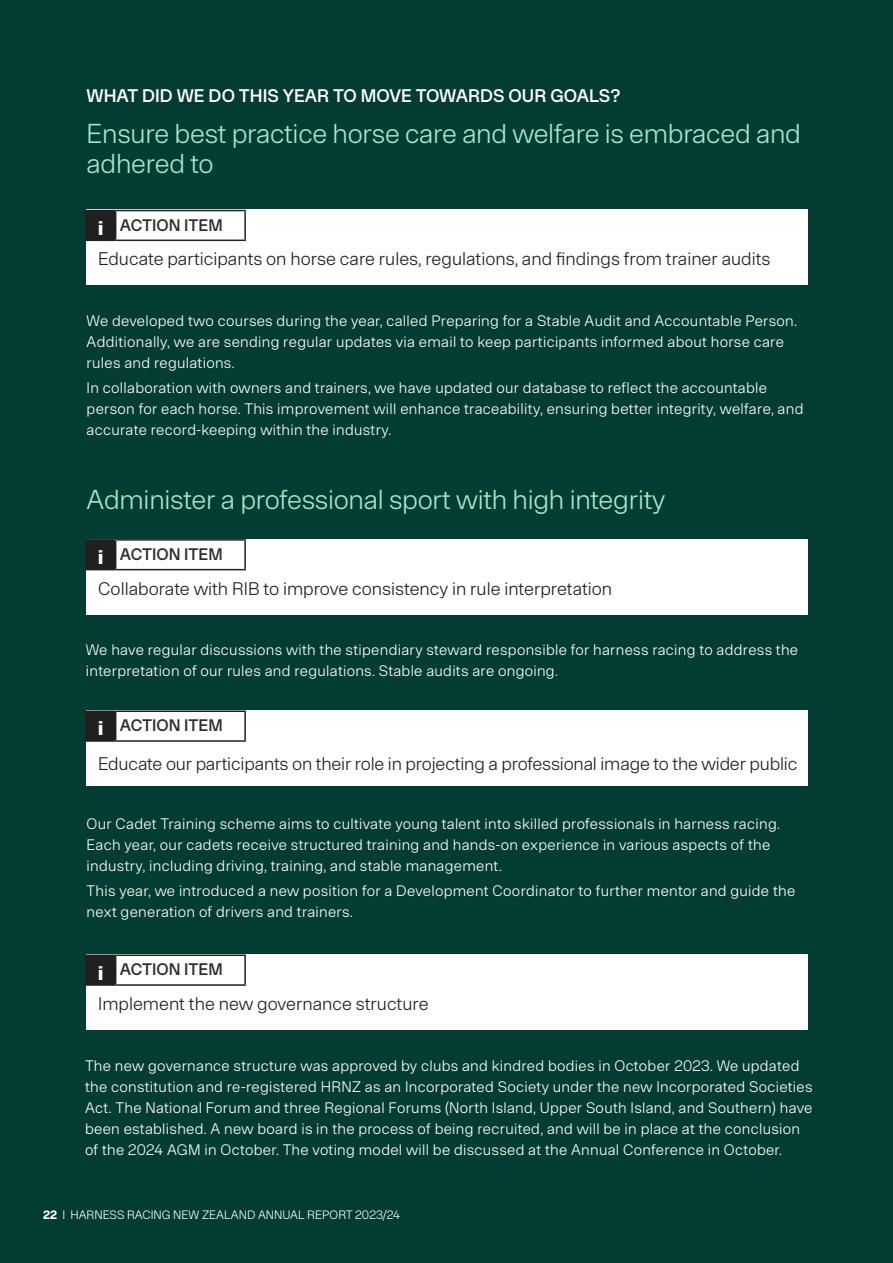
<style>
.page{position:relative;width:893px;height:1263px;background:#023c33}
.page>*{position:absolute;margin:0;border:0;box-sizing:border-box;transform-origin:0 0}
.Body_Text_10_14{font:300 27px/30px "Onsite Standard";letter-spacing:-.01em;color:#a4e8cc}
.Body_Text_10_14-2{font:700 19.5px "Onsite Extended";color:#fff}
.SPR_sub_14_14{font:300 18px "Onsite Standard";color:#1f2020}
.SPR_sub_14_14-2{font:500 18px "Onsite Standard";color:#fff}
.Body_Text_10_14_BOLD{font:500 16.5px "Onsite Standard";color:#302f2f}
.Body_Text_10_14_BOLD-2{font:300 15px/21px "Onsite Standard";letter-spacing:.02em;color:#fff}
.Body_page_footer{font:300 12px "Onsite Standard";color:#fff}
.s1{font-weight:700}
</style>
<div class="page">
<div style="left:87px;top:210px;width:721px;height:75px;background:#fff"></div>
<div style="left:86px;top:211px;width:30px;height:29px;background:#1f2020"></div>
<hr style="left:85px;top:210px;width:31px;height:1px;background:#231f20">
<hr style="left:85px;top:211px;width:2px;height:29px;background:#231f20">
<hr style="left:116px;top:210px;width:130px;height:1px;background:#231f20">
<hr style="left:244px;top:211px;width:2px;height:29px;background:#231f20">
<hr style="left:85px;top:240px;width:31px;height:1px;background:#231f20">
<hr style="left:116px;top:240px;width:130px;height:1px;background:#231f20">
<div style="left:87px;top:539px;width:721px;height:75px;background:#fff"></div>
<div style="left:86px;top:540px;width:30px;height:30px;background:#1f2020"></div>
<hr style="left:85px;top:539px;width:31px;height:2px;background:#231f20">
<hr style="left:85px;top:541px;width:2px;height:28px;background:#231f20">
<hr style="left:116px;top:539px;width:130px;height:2px;background:#231f20">
<hr style="left:244px;top:541px;width:2px;height:28px;background:#231f20">
<hr style="left:85px;top:569px;width:31px;height:1px;background:#231f20">
<hr style="left:116px;top:569px;width:130px;height:1px;background:#231f20">
<div style="left:87px;top:710px;width:721px;height:76px;background:#fff"></div>
<div style="left:86px;top:711px;width:30px;height:30px;background:#1f2020"></div>
<hr style="left:85px;top:710px;width:31px;height:2px;background:#231f20">
<hr style="left:85px;top:712px;width:2px;height:28px;background:#231f20">
<hr style="left:116px;top:710px;width:130px;height:2px;background:#231f20">
<hr style="left:244px;top:712px;width:2px;height:28px;background:#231f20">
<hr style="left:85px;top:740px;width:31px;height:2px;background:#231f20">
<hr style="left:116px;top:740px;width:130px;height:2px;background:#231f20">
<div style="left:87px;top:954px;width:721px;height:76px;background:#fff"></div>
<div style="left:86px;top:955px;width:30px;height:30px;background:#1f2020"></div>
<hr style="left:85px;top:954px;width:31px;height:2px;background:#231f20">
<hr style="left:85px;top:956px;width:2px;height:28px;background:#231f20">
<hr style="left:116px;top:954px;width:130px;height:2px;background:#231f20">
<hr style="left:244px;top:956px;width:2px;height:28px;background:#231f20">
<hr style="left:85px;top:984px;width:31px;height:2px;background:#231f20">
<hr style="left:116px;top:984px;width:130px;height:2px;background:#231f20">
<p class="SPR_sub_14_14-2" style="left:87px;top:85px;width:535px">WHAT DID WE DO THIS YEAR TO MOVE TOWARDS OUR GOALS?</p>
<p class="Body_Text_10_14" style="left:87px;top:118px;width:716px">Ensure best practice horse care and welfare is embraced and adhered to</p>
<p class="Body_Text_10_14-2" style="left:98px;top:216px;width:7px">i</p>
<p class="Body_Text_10_14_BOLD" style="left:120px;top:215px;width:104px">ACTION ITEM</p>
<p class="SPR_sub_14_14" style="left:98px;top:249px;width:674px">Educate participants on horse care rules, regulations, and findings from trainer audits</p>
<p class="Body_Text_10_14_BOLD-2" style="left:87px;top:310px;width:712px">We developed two courses during the year, called Preparing for a Stable Audit and Accountable Person.<br>Additionally, we are sending regular updates via email to keep participants informed about horse care rules and regulations.</p>
<p class="Body_Text_10_14_BOLD-2" style="left:87px;top:377px;width:718px">In collaboration with owners and trainers, we have updated our database to reflect the accountable person for each horse. This improvement will enhance traceability, ensuring better integrity, welfare, and accurate record-keeping within the industry.</p>
<p class="Body_Text_10_14" style="left:87px;top:485px;width:580px">Administer a professional sport with high integrity</p>
<p class="Body_Text_10_14-2" style="left:98px;top:545px;width:7px">i</p>
<p class="Body_Text_10_14_BOLD" style="left:120px;top:544px;width:104px">ACTION ITEM</p>
<p class="SPR_sub_14_14" style="left:98px;top:578px;width:515px">Collaborate with RIB to improve consistency in rule interpretation</p>
<p class="Body_Text_10_14_BOLD-2" style="left:86px;top:639px;width:714px">We have regular discussions with the stipendiary steward responsible for harness racing to address the interpretation of our rules and regulations. Stable audits are ongoing.</p>
<p class="Body_Text_10_14-2" style="left:98px;top:717px;width:7px">i</p>
<p class="Body_Text_10_14_BOLD" style="left:120px;top:716px;width:104px">ACTION ITEM</p>
<p class="SPR_sub_14_14" style="left:98px;top:754px;width:701px">Educate our participants on their role in projecting a professional image to the wider public</p>
<p class="Body_Text_10_14_BOLD-2" style="left:87px;top:813px;width:695px">Our Cadet Training scheme aims to cultivate young talent into skilled professionals in harness racing.<br>Each year, our cadets receive structured training and hands-on experience in various aspects of the industry, including driving, training, and stable management.</p>
<p class="Body_Text_10_14_BOLD-2" style="left:87px;top:880px;width:710px">This year, we introduced a new position for a Development Coordinator to further mentor and guide the next generation of drivers and trainers.</p>
<p class="Body_Text_10_14-2" style="left:98px;top:961px;width:7px">i</p>
<p class="Body_Text_10_14_BOLD" style="left:120px;top:960px;width:104px">ACTION ITEM</p>
<p class="SPR_sub_14_14" style="left:98px;top:993px;width:332px">Implement the new governance structure</p>
<p class="Body_Text_10_14_BOLD-2" style="left:85px;top:1055px;width:729px">The new governance structure was approved by clubs and kindred bodies in October 2023. We updated the constitution and re-registered HRNZ as an Incorporated Society under the new Incorporated Societies Act. The National Forum and three Regional Forums (North Island, Upper South Island, and Southern) have been established. A new board is in the process of being recruited, and will be in place at the conclusion of the 2024 AGM in October. The voting model will be discussed at the Annual Conference in October.</p>
<p class="Body_page_footer" style="left:43px;top:1208px;width:358px"><span class="s1">22</span> I HARNESS RACING NEW ZEALAND ANNUAL REPORT 2023/24</p>
</div>
